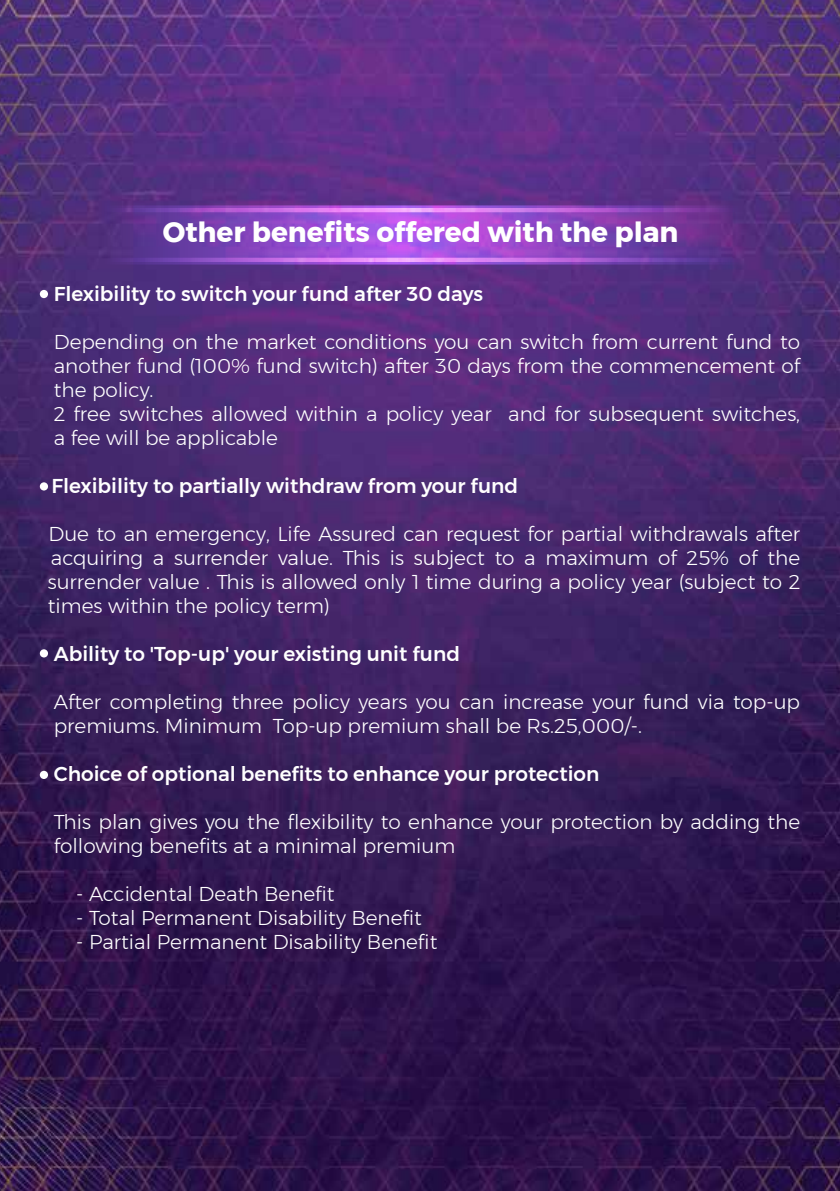
<style>
.page{position:relative;width:840px;height:1191px;background:#fff}
.page>*{position:absolute;margin:0;border:0;box-sizing:border-box;transform-origin:0 0}
.t1{font:700 28px "Montserrat";color:#fff}
.t2{font:300 20px/24px "Montserrat";color:#fff}
.t3{font:500 20px "Montserrat";color:#fff}
.s1{font-weight:300}
</style>
<div class="page">
<img style="left:0;top:0;width:839px;height:1191px">
<svg style="left:107px;top:213px;width:626px;height:43px;background:#8744bb"></svg>
<div style="left:40px;top:290px;width:8px;height:8px;background:#fff;border-radius:50%"></div>
<div style="left:40px;top:482px;width:8px;height:8px;background:#fff;border-radius:50%"></div>
<div style="left:40px;top:649px;width:8px;height:8px;background:#fff;border-radius:50%"></div>
<div style="left:40px;top:771px;width:8px;height:8px;background:#fff;border-radius:50%"></div>
<h1 class="t1" style="left:163px;top:210px;width:517px">Other benefits offered with the plan</h1>
<p class="t3" style="left:41px;top:278px;width:443px"><span class="s1">•</span> Flexibility to switch your fund after 30 days</p>
<p class="t2" style="left:54px;top:329px;width:747px">Depending on the market conditions you can switch from current fund to another fund (100% fund switch) after 30 days from the commencement of the policy.<br>2 free switches allowed within a policy year and for subsequent switches, a fee will be applicable</p>
<p class="t3" style="left:41px;top:470px;width:478px"><span class="s1">•</span> Flexibility to partially withdraw from your fund</p>
<p class="t2" style="left:48px;top:521px;width:753px;text-align:justify">Due to an emergency, Life Assured can request for partial withdrawals after acquiring a surrender value. This is subject to a maximum of 25% of the surrender value . This is allowed only 1 time during a policy year (subject to 2 times within the policy term)</p>
<p class="t3" style="left:41px;top:638px;width:420px"><span class="s1">•</span> Ability to 'Top-up' your existing unit fund</p>
<p class="t2" style="left:54px;top:689px;width:747px">After completing three policy years you can increase your fund via top-up premiums. Minimum Top-up premium shall be Rs.25,000/-.</p>
<p class="t3" style="left:41px;top:758px;width:559px"><span class="s1">•</span> Choice of optional benefits to enhance your protection</p>
<p class="t2" style="left:54px;top:809px;width:747px">This plan gives you the flexibility to enhance your protection by adding the following benefits at a minimal premium</p>
<p class="t2" style="left:76px;top:881px;width:260px">- Accidental Death Benefit</p>
<p class="t2" style="left:76px;top:905px;width:347px">- Total Permanent Disability Benefit</p>
<p class="t2" style="left:76px;top:929px;width:362px">- Partial Permanent Disability Benefit</p>
</div>
